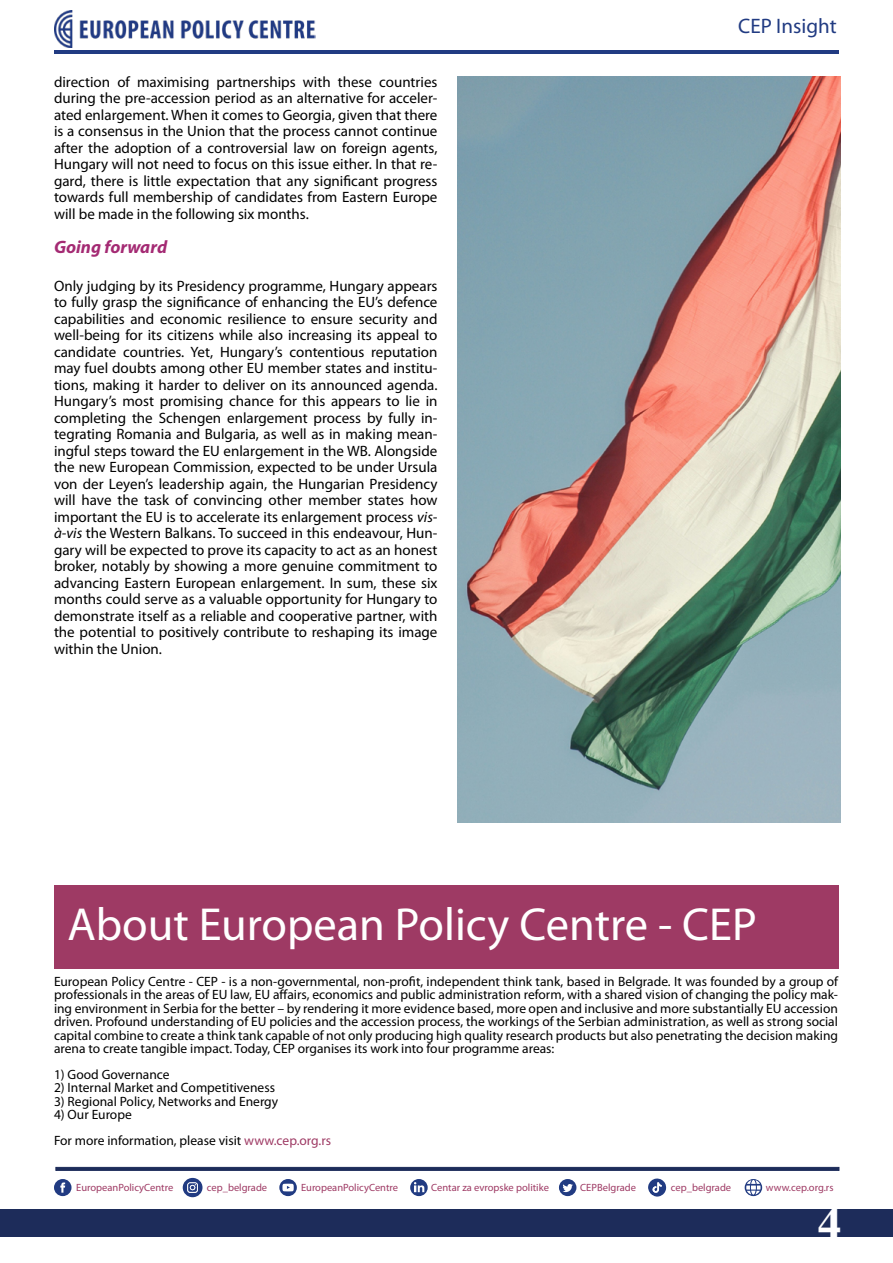
<style>
.page{position:relative;width:893px;height:1263px;background:#fff}
.page>*{position:absolute;margin:0;border:0;box-sizing:border-box;transform-origin:0 0}
.t1{font:700 49.5px "Times New Roman";color:#fff}
.t2{font:46.5px "Myriad Pro";color:#fff}
.t3{font:21px "Myriad Pro";color:#213b82}
.t4{font:italic 700 18px "Myriad Pro";color:#a42a73}
.t5{font:15px/16.5px "Myriad Pro";color:#000;text-align:justify}
.t6{font:13.5px/13.5px "Myriad Pro";color:#000;text-align:justify}
.t7{font:10.5px "Myriad Pro";color:#9e3a64}
.s1{font-style:italic}
.s2{color:#9e3a64}
</style>
<div class="page">
<div style="left:54px;top:885px;width:785px;height:83px;background:#9e3a64"></div>
<hr style="left:56px;top:1167px;width:783px;height:3px;background:#1d2c5a">
<div style="left:0;top:1209px;width:893px;height:27px;background:#1d2c5a"></div>
<hr style="left:54px;top:50px;width:785px;height:4px;background:#213b82">
<img style="left:54px;top:11px;width:261px;height:36px">
<svg style="left:745px;top:1179px;width:17px;height:17px"></svg>
<svg style="left:746px;top:1180px;width:14px;height:15px"></svg>
<svg style="left:559px;top:1179px;width:17px;height:17px"></svg>
<svg style="left:410px;top:1179px;width:18px;height:17px"></svg>
<svg style="left:279px;top:1179px;width:18px;height:17px"></svg>
<svg style="left:183px;top:1178px;width:20px;height:19px"></svg>
<svg style="left:54px;top:1179px;width:18px;height:17px"></svg>
<svg style="left:648px;top:1178px;width:18px;height:18px"></svg>
<img style="left:457px;top:77px;width:384px;height:746px">
<p class="t5" style="left:54px;top:73px;width:385px">direction of maximising partnerships with these countries during the pre-accession period as an alternative for acceler&shy;ated enlargement. When it comes to Georgia, given that there is a consensus in the Union that the process cannot continue after the adoption of a controversial law on foreign agents, Hungary will not need to focus on this issue either. In that re&shy;gard, there is little expectation that any significant progress towards full membership of candidates from Eastern Europe will be made in the following six months.</p>
<p class="t4" style="left:54px;top:235px;width:115px">Going forward</p>
<p class="t5" style="left:54px;top:277px;width:385px">Only judging by its Presidency programme, Hungary appears to fully grasp the significance of enhancing the EU’s defence capabilities and economic resilience to ensure security and well-being for its citizens while also increasing its appeal to candidate countries. Yet, Hungary’s contentious reputation may fuel doubts among other EU member states and institu&shy;tions, making it harder to deliver on its announced agenda.<br>Hungary’s most promising chance for this appears to lie in completing the Schengen enlargement process by fully in&shy;tegrating Romania and Bulgaria, as well as in making mean&shy;ingful steps toward the EU enlargement in the WB. Alongside the new European Commission, expected to be under Ursula von der Leyen’s leadership again, the Hungarian Presidency will have the task of convincing other member states how important the EU is to accelerate its enlargement process <span class="s1">vis&shy;à-vis</span> the Western Balkans. To succeed in this endeavour, Hun&shy;gary will be expected to prove its capacity to act as an honest broker, notably by showing a more genuine commitment to advancing Eastern European enlargement. In sum, these six months could serve as a valuable opportunity for Hungary to demonstrate itself as a reliable and cooperative partner, with the potential to positively contribute to reshaping its image within the Union.</p>
<h3 class="t3" style="left:738px;top:13px;width:100px">CEP Insight</h3>
<h2 class="t2" style="left:68px;top:895px;width:691px">About European Policy Centre - CEP</h2>
<p class="t6" style="left:54px;top:974px;width:786px">European Policy Centre - CEP - is a non-governmental, non-profit, independent think tank, based in Belgrade. It was founded by a group of professionals in the areas of EU law, EU affairs, economics and public administration reform, with a shared vision of changing the policy mak&shy;ing environment in Serbia for the better – by rendering it more evidence based, more open and inclusive and more substantially EU accession driven. Profound understanding of EU policies and the accession process, the workings of the Serbian administration, as well as strong social capital combine to create a think tank capable of not only producing high quality research products but also penetrating the decision making arena to create tangible impact. Today, CEP organises its work into four programme areas:</p>
<p class="t6" style="left:54px;top:1067px;width:117px">1) Good Governance</p>
<p class="t6" style="left:54px;top:1080px;width:223px">2) Internal Market and Competitiveness</p>
<p class="t6" style="left:54px;top:1094px;width:226px">3) Regional Policy, Networks and Energy</p>
<p class="t6" style="left:54px;top:1101px;width:279px;line-height:25.5px">4) Our Europe<br>For more information, please visit <span class="s2">www.cep.org.rs</span></p>
<p class="t7" style="left:76px;top:1181px;width:99px">EuropeanPolicyCentre</p>
<p class="t7" style="left:207px;top:1181px;width:62px">cep_belgrade</p>
<p class="t7" style="left:301px;top:1181px;width:99px">EuropeanPolicyCentre</p>
<p class="t7" style="left:431px;top:1181px;width:119px">Centar za evropske politike</p>
<p class="t7" style="left:580px;top:1181px;width:57px">CEPBelgrade</p>
<p class="t7" style="left:671px;top:1181px;width:62px">cep_belgrade</p>
<p class="t7" style="left:766px;top:1181px;width:69px">www.cep.org.rs</p>
<h1 class="t1" style="left:817px;top:1187px;width:26px">4</h1>
</div>
